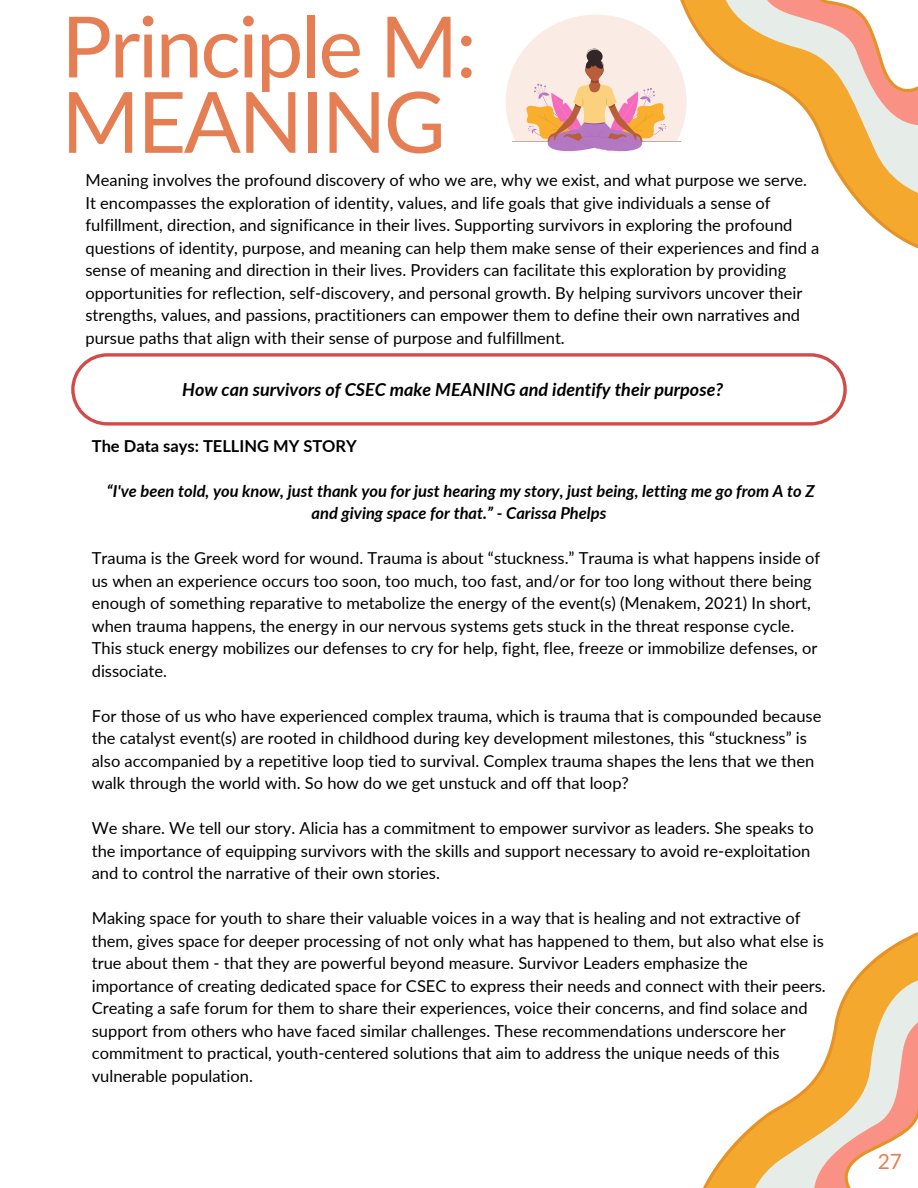
<style>
.page{position:relative;width:918px;height:1188px;background:#fff}
.page>*{position:absolute;margin:0;border:0;box-sizing:border-box;transform-origin:0 0}
.t1{font:84.6px/75.3px "Lato";letter-spacing:-.03em;color:#e67e53}
.t2{font:21px "Lato";color:#e67e53}
.t3{font:italic 700 18px "Lato";color:#000}
.t4{font:16.5px/22.5px "Lato";color:#000}
.t5{font:italic 700 16.5px/22.5px "Lato";color:#000;text-align:center}
.t6{font:700 16.5px "Lato";color:#000}
</style>
<div class="page">
<svg style="left:680px;top:0;width:238px;height:249px"></svg>
<svg style="left:740px;top:0;width:178px;height:167px"></svg>
<svg style="left:703px;top:932px;width:215px;height:256px"></svg>
<svg style="left:756px;top:993px;width:162px;height:195px"></svg>
<svg style="left:506px;top:15px;width:181px;height:139px"></svg>
<svg style="left:71px;top:353px;width:775px;height:72px"></svg>
<h1 class="t1" style="left:61px;top:7px;width:417px">Principle M:<br>MEANING</h1>
<p class="t4" style="left:85px;top:169px;width:736px">Meaning involves the profound discovery of who we are, why we exist, and what purpose we serve.<br>It encompasses the exploration of identity, values, and life goals that give individuals a sense of fulfillment, direction, and significance in their lives. Supporting survivors in exploring the profound questions of identity, purpose, and meaning can help them make sense of their experiences and find a sense of meaning and direction in their lives. Providers can facilitate this exploration by providing opportunities for reflection, self-discovery, and personal growth. By helping survivors uncover their strengths, values, and passions, practitioners can empower them to define their own narratives and pursue paths that align with their sense of purpose and fulfillment.</p>
<p class="t3" style="left:182px;top:378px;width:543px">How can survivors of CSEC make MEANING and identify their purpose?</p>
<p class="t6" style="left:92px;top:435px;width:267px">The Data says: TELLING MY STORY</p>
<p class="t5" style="left:107px;top:479px;width:709px">“I've been told, you know, just thank you for just hearing my story, just being, letting me go from A to Z and giving space for that.” - Carissa Phelps</p>
<p class="t4" style="left:92px;top:547px;width:730px">Trauma is the Greek word for wound. Trauma is about “stuckness.” Trauma is what happens inside of us when an experience occurs too soon, too much, too fast, and/or for too long without there being enough of something reparative to metabolize the energy of the event(s) (Menakem, 2021) In short, when trauma happens, the energy in our nervous systems gets stuck in the threat response cycle.<br>This stuck energy mobilizes our defenses to cry for help, fight, flee, freeze or immobilize defenses, or dissociate.</p>
<p class="t4" style="left:92px;top:704px;width:731px">For those of us who have experienced complex trauma, which is trauma that is compounded because the catalyst event(s) are rooted in childhood during key development milestones, this “stuckness” is also accompanied by a repetitive loop tied to survival. Complex trauma shapes the lens that we then walk through the world with. So how do we get unstuck and off that loop?</p>
<p class="t4" style="left:92px;top:817px;width:723px">We share. We tell our story. Alicia has a commitment to empower survivor as leaders. She speaks to the importance of equipping survivors with the skills and support necessary to avoid re-exploitation and to control the narrative of their own stories.</p>
<p class="t4" style="left:92px;top:907px;width:736px">Making space for youth to share their valuable voices in a way that is healing and not extractive of them, gives space for deeper processing of not only what has happened to them, but also what else is true about them - that they are powerful beyond measure. Survivor Leaders emphasize the importance of creating dedicated space for CSEC to express their needs and connect with their peers.<br>Creating a safe forum for them to share their experiences, voice their concerns, and find solace and support from others who have faced similar challenges. These recommendations underscore her commitment to practical, youth-centered solutions that aim to address the unique needs of this vulnerable population.</p>
<p class="t2" style="left:878px;top:1148px;width:26px">27</p>
</div>
